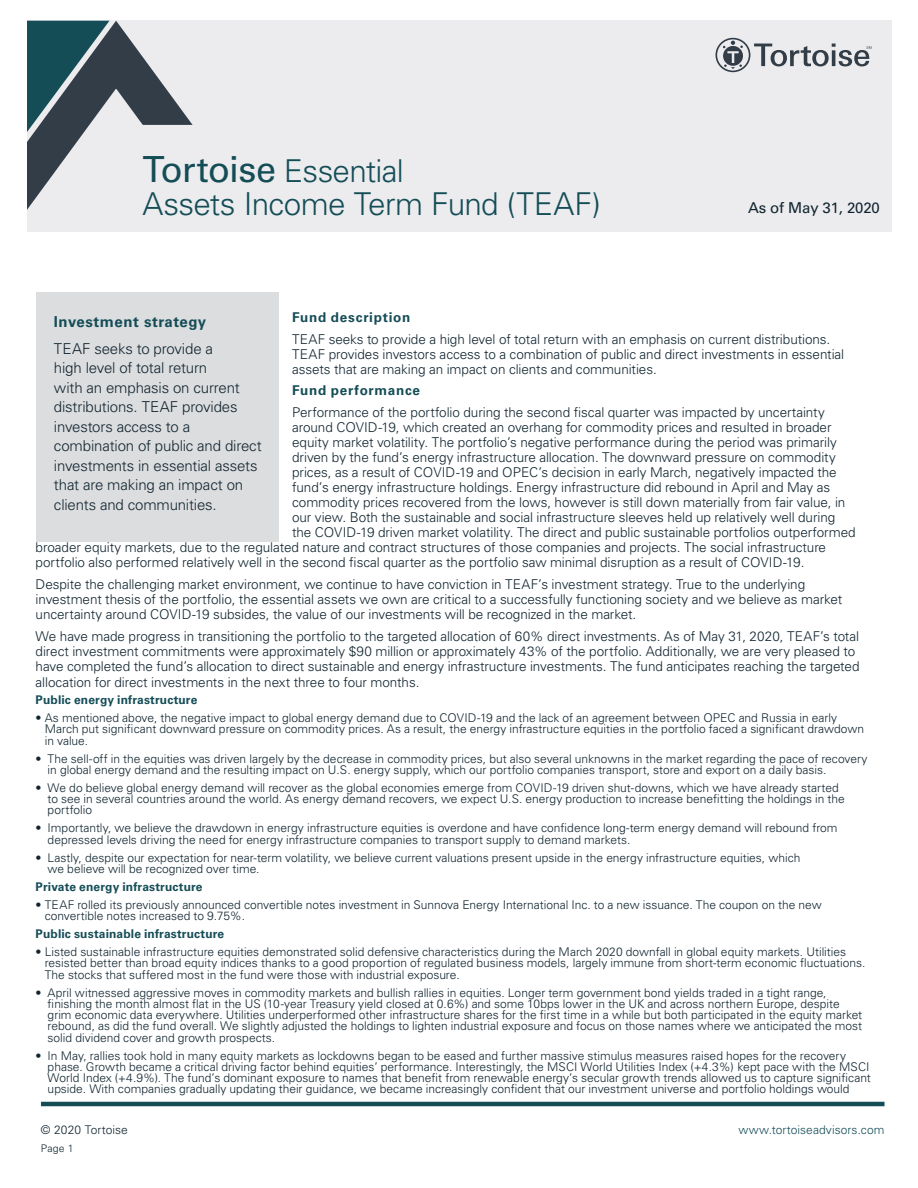
<style>
.page{position:relative;width:918px;height:1188px;background:#fff}
.page>*{position:absolute;margin:0;border:0;box-sizing:border-box;transform-origin:0 0}
.Fund_Tag{font:300 31.5px/33px "Univers LT Std";letter-spacing:-.02em;color:#154d57}
.t1{font:300 15px/19.5px "Univers LT Std";letter-spacing:-.01em;color:#112530}
.t2{font:700 15px "Univers LT Std";letter-spacing:.035em;color:#154d57}
.Heading_4{font:15px "Univers LT Std";letter-spacing:-.01em;color:#112530}
.t3{font:300 13.5px/15px "Univers LT Std";letter-spacing:-.005em;color:#112530}
.t4{font:700 13.5px "Univers LT Std";letter-spacing:.05em;color:#154d57}
.t5{font:300 12px/11.2px "Univers LT Std";color:#112530}
.t6{font:700 12px "Univers LT Std";letter-spacing:.01em;color:#154d57}
.t7{font:300 12px "Univers LT Std";letter-spacing:.005em;color:#154d57}
.t8{font:300 10.5px "Univers LT Std";color:#112530}
.s1{font-weight:400;font-size:36px}
</style>
<div class="page">
<hr style="left:41px;top:1102px;width:844px;height:4px;background:#154d57">
<div style="left:0;top:21px;width:891px;height:268px;background:#ececee"></div>
<svg style="left:27px;top:20px;width:375px;height:105px"></svg>
<svg style="left:27px;top:21px;width:83px;height:104px;background:#385962"></svg>
<svg style="left:716px;top:38px;width:156px;height:34px"></svg>
<svg style="left:27px;top:125px;width:544px;height:108px"></svg>
<div style="left:0;top:233px;width:918px;height:182px;background:#fff"></div>
<div style="left:0;top:0;width:27px;height:791px;background:#fff"></div>
<div style="left:36px;top:293px;width:243px;height:249px;background:#dcdddf"></div>
<p class="Fund_Tag" style="left:142px;top:155px;width:460px"><span class="s1">Tortoise</span> Essential<br>Assets Income Term Fund (TEAF)</p>
<p class="Heading_4" style="left:748px;top:199px;width:133px">As of May 31, 2020</p>
<p class="t4" style="left:292px;top:309px;width:120px">Fund description</p>
<p class="t3" style="left:292px;top:331px;width:554px">TEAF seeks to provide a high level of total return with an emphasis on current distributions.<br>TEAF provides investors access to a combination of public and direct investments in essential assets that are making an impact on clients and communities.</p>
<p class="t4" style="left:292px;top:383px;width:129px">Fund performance</p>
<p class="t3" style="left:292px;top:405px;width:534px">Performance of the portfolio during the second fiscal quarter was impacted by uncertainty</p>
<p class="t3" style="left:292px;top:420px;width:541px">around COVID-19, which created an overhang for commodity prices and resulted in broader</p>
<p class="t3" style="left:292px;top:435px;width:546px">equity market volatility. The portfolio’s negative performance during the period was primarily</p>
<p class="t3" style="left:292px;top:450px;width:545px">driven by the fund’s energy infrastructure allocation. The downward pressure on commodity</p>
<p class="t3" style="left:292px;top:465px;width:546px">prices, as a result of COVID-19 and OPEC’s decision in early March, negatively impacted the</p>
<p class="t3" style="left:292px;top:480px;width:540px">fund’s energy infrastructure holdings. Energy infrastructure did rebound in April and May as</p>
<p class="t3" style="left:292px;top:495px;width:555px">commodity prices recovered from the lows, however is still down materially from fair value, in</p>
<p class="t3" style="left:292px;top:510px;width:545px">our view. Both the sustainable and social infrastructure sleeves held up relatively well during</p>
<p class="t3" style="left:292px;top:525px;width:565px">the COVID-19 driven market volatility. The direct and public sustainable portfolios outperformed</p>
<p class="t3" style="left:36px;top:540px;width:792px">broader equity markets, due to the regulated nature and contract structures of those companies and projects. The social infrastructure</p>
<p class="t3" style="left:36px;top:555px;width:770px">portfolio also performed relatively well in the second fiscal quarter as the portfolio saw minimal disruption as a result of COVID-19.</p>
<p class="t3" style="left:36px;top:577px;width:808px">Despite the challenging market environment, we continue to have conviction in TEAF’s investment strategy. True to the underlying investment thesis of the portfolio, the essential assets we own are critical to a successfully functioning society and we believe as market uncertainty around COVID-19 subsides, the value of our investments will be recognized in the market.</p>
<p class="t3" style="left:36px;top:628px;width:825px">We have made progress in transitioning the portfolio to the targeted allocation of 60% direct investments. As of May 31, 2020, TEAF’s total direct investment commitments were approximately $90 million or approximately 43% of the portfolio. Additionally, we are very pleased to have completed the fund’s allocation to direct sustainable and energy infrastructure investments. The fund anticipates reaching the targeted</p>
<p class="t3" style="left:36px;top:675px;width:385px">allocation for direct investments in the next three to four months.</p>
<p class="t2" style="left:54px;top:313px;width:154px">Investment strategy</p>
<p class="t1" style="left:54px;top:339px;width:209px">TEAF seeks to provide a<br>high level of total return<br>with an emphasis on current distributions. TEAF provides investors access to a combination of public and direct investments in essential assets that are making an impact on clients and communities.</p>
<p class="t6" style="left:36px;top:693px;width:163px">Public energy infrastructure</p>
<p class="t5" style="left:45px;top:712px;width:821px;text-indent:-9px">• As mentioned above, the negative impact to global energy demand due to COVID-19 and the lack of an agreement between OPEC and Russia in early<br>March put significant downward pressure on commodity prices. As a result, the energy infrastructure equities in the portfolio faced a significant drawdown in value.</p>
<p class="t5" style="left:48px;top:753px;width:821px;text-indent:-12px">• The sell-off in the equities was driven largely by the decrease in commodity prices, but also several unknowns in the market regarding the pace of recovery in global energy demand and the resulting impact on U.S. energy supply, which our portfolio companies transport, store and export on a daily basis.</p>
<p class="t5" style="left:48px;top:782px;width:799px;text-indent:-12px">• We do believe global energy demand will recover as the global economies emerge from COVID-19 driven shut-downs, which we have already started to see in several countries around the world. As energy demand recovers, we expect U.S. energy production to increase benefitting the holdings in the portfolio</p>
<p class="t5" style="left:48px;top:823px;width:791px;text-indent:-12px">• Importantly, we believe the drawdown in energy infrastructure equities is overdone and have confidence long-term energy demand will rebound from depressed levels driving the need for energy infrastructure companies to transport supply to demand markets.</p>
<p class="t5" style="left:48px;top:852px;width:754px;text-indent:-12px">• Lastly, despite our expectation for near-term volatility, we believe current valuations present upside in the energy infrastructure equities, which we believe will be recognized over time.</p>
<p class="t6" style="left:36px;top:880px;width:169px">Private energy infrastructure</p>
<p class="t5" style="left:45px;top:899px;width:779px;text-indent:-9px">• TEAF rolled its previously announced convertible notes investment in Sunnova Energy International Inc. to a new issuance. The coupon on the new convertible notes increased to 9.75%.</p>
<p class="t6" style="left:36px;top:927px;width:190px">Public sustainable infrastructure</p>
<p class="t5" style="left:45px;top:946px;width:822px;text-indent:-9px">• Listed sustainable infrastructure equities demonstrated solid defensive characteristics during the March 2020 downfall in global equity markets. Utilities resisted better than broad equity indices thanks to a good proportion of regulated business models, largely immune from short-term economic fluctuations.<br>The stocks that suffered most in the fund were those with industrial exposure.</p>
<p class="t5" style="left:48px;top:987px;width:816px;text-indent:-12px">• April witnessed aggressive moves in commodity markets and bullish rallies in equities. Longer term government bond yields traded in a tight range, finishing the month almost flat in the US (10-year Treasury yield closed at 0.6%) and some 10bps lower in the UK and across northern Europe, despite grim economic data everywhere. Utilities underperformed other infrastructure shares for the first time in a while but both participated in the equity market rebound, as did the fund overall. We slightly adjusted the holdings to lighten industrial exposure and focus on those names where we anticipated the most solid dividend cover and growth prospects.</p>
<p class="t5" style="left:48px;top:1050px;width:825px;text-indent:-12px">• In May, rallies took hold in many equity markets as lockdowns began to be eased and further massive stimulus measures raised hopes for the recovery phase. Growth became a critical driving factor behind equities’ performance. Interestingly, the MSCI World Utilities Index (+4.3%) kept pace with the MSCI World Index (+4.9%). The fund’s dominant exposure to names that benefit from renewable energy’s secular growth trends allowed us to capture significant upside. With companies gradually updating their guidance, we became increasingly confident that our investment universe and portfolio holdings would</p>
<p class="t5" style="left:41px;top:1124px;width:88px">© 2020 Tortoise</p>
<p class="t7" style="left:738px;top:1123px;width:148px">www.tortoiseadvisors.com</p>
<p class="t8" style="left:41px;top:1142px;width:34px">Page 1</p>
</div>
